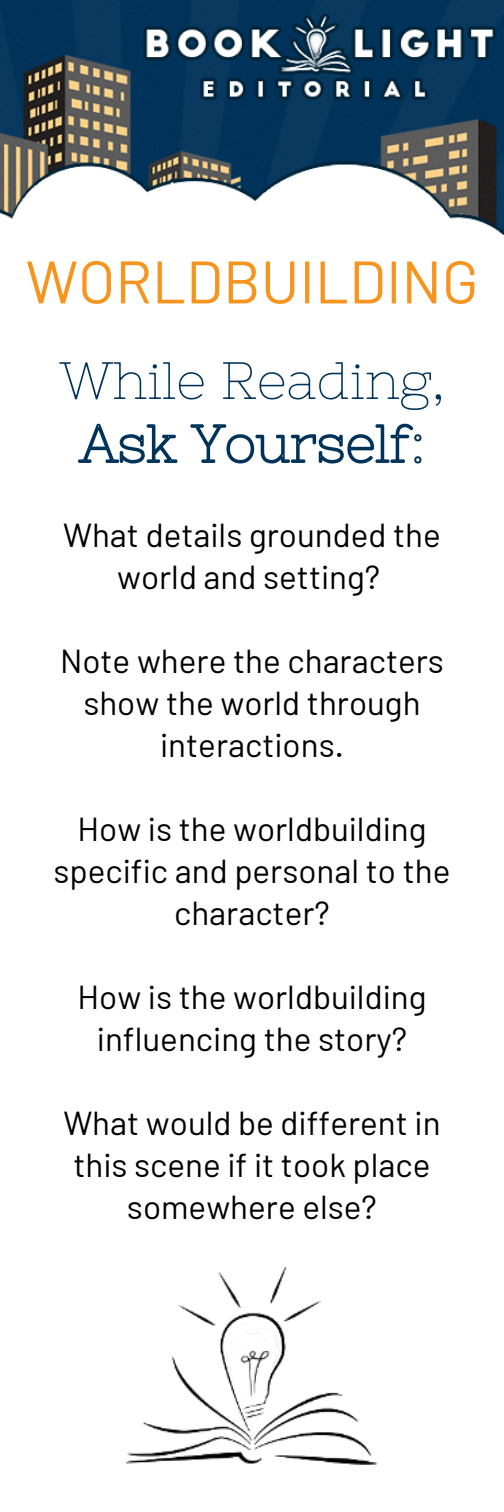
<style>
.page{position:relative;width:504px;height:1512px;background:#fff}
.page>*{position:absolute;margin:0;border:0;box-sizing:border-box;transform-origin:0 0}
.t1{font:59.85px "Barlow";color:#f7941d}
.t2{font:52.5px "Nixie One";color:#00335a}
.t3{font:33.25px/42px "Barlow";color:#000;text-align:center}
</style>
<div class="page">
<img style="left:0;top:0;width:504px;height:235px">
<img style="left:126px;top:1267px;width:252px;height:198px">
<svg style="left:78px;top:423px;width:344px;height:41px"></svg>
<h1 class="t1" style="left:26px;top:244px;width:454px">WORLDBUILDING</h1>
<h2 class="t2" style="left:60px;top:350px;width:386px">While Reading,</h2>
<p class="t3" style="left:63px;top:513px;width:379px">What details grounded the world and setting?</p>
<p class="t3" style="left:60px;top:639px;width:385px">Note where the characters show the world through interactions.</p>
<p class="t3" style="left:54px;top:807px;width:398px">How is the worldbuilding specific and personal to the character?</p>
<p class="t3" style="left:77px;top:975px;width:351px">How is the worldbuilding influencing the story?</p>
<p class="t3" style="left:63px;top:1101px;width:379px">What would be different in this scene if it took place somewhere else?</p>
</div>
